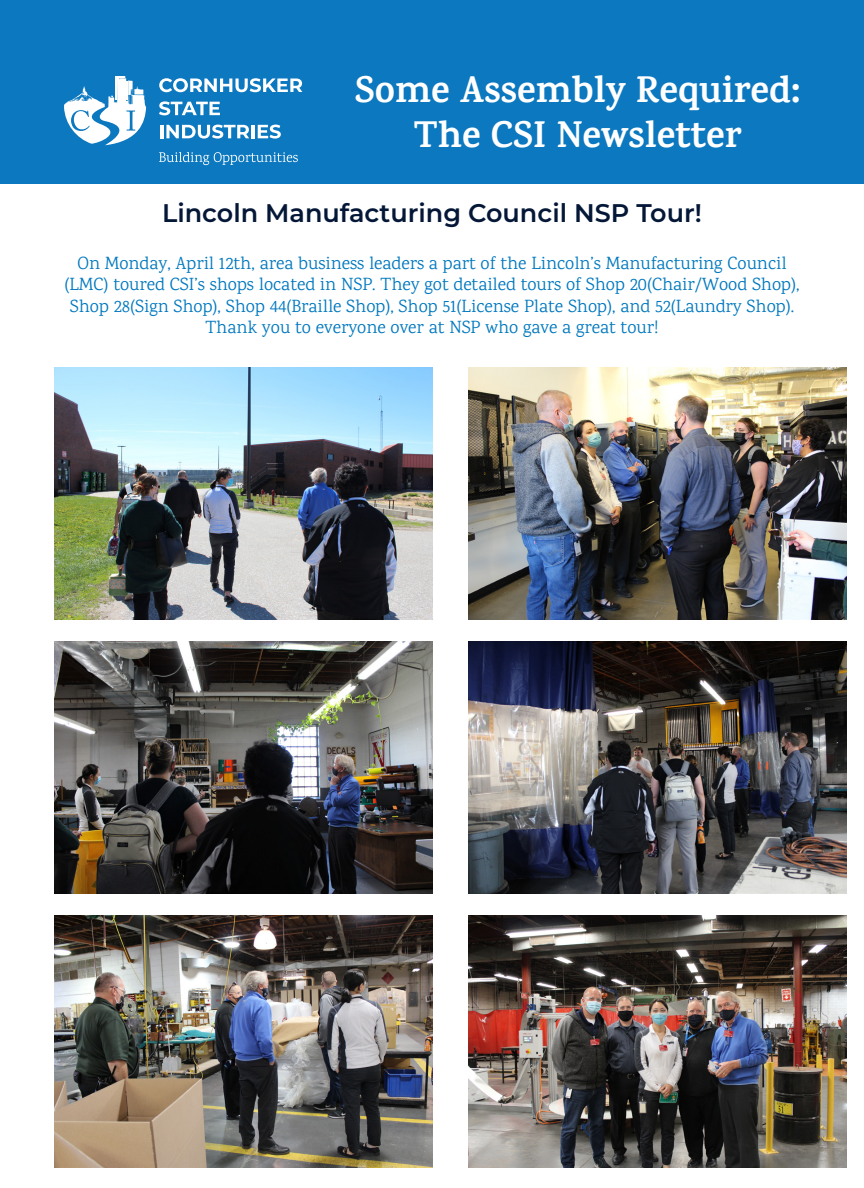
<style>
.page{position:relative;width:864px;height:1188px;background:#fff}
.page>*{position:absolute;margin:0;border:0;box-sizing:border-box;transform-origin:0 0}
.t1{font:700 37.5px "Karma";color:#fff}
.t2{font:600 25.5px "Montserrat";color:#041737}
.t3{font:18px/21.6px "Karma";color:#0078be;text-align:center}
</style>
<div class="page">
<div style="left:0;top:0;width:864px;height:184px;background:#0c78bf"></div>
<svg style="left:64px;top:77px;width:82px;height:68px"></svg>
<svg style="left:159px;top:152px;width:139px;height:13px"></svg>
<svg style="left:159px;top:78px;width:143px;height:14px"></svg>
<svg style="left:159px;top:101px;width:61px;height:14px"></svg>
<svg style="left:160px;top:125px;width:89px;height:14px"></svg>
<hr style="left:251px;top:125px;width:4px;height:13px;background:#fff">
<svg style="left:258px;top:125px;width:23px;height:14px"></svg>
<img style="left:54px;top:367px;width:378px;height:252px">
<img style="left:469px;top:367px;width:378px;height:252px">
<img style="left:54px;top:642px;width:378px;height:252px">
<img style="left:469px;top:642px;width:378px;height:252px">
<img style="left:54px;top:916px;width:378px;height:252px">
<img style="left:469px;top:916px;width:378px;height:252px">
<p class="t1" style="left:355px;top:67px;width:447px">Some Assembly Required:</p>
<p class="t1" style="left:414px;top:112px;width:329px">The CSI Newsletter</p>
<p class="t2" style="left:162px;top:195px;width:541px">Lincoln Manufacturing Council NSP Tour!</p>
<p class="t3" style="left:64px;top:252px;width:737px">On Monday, April 12th, area business leaders a part of the Lincoln’s Manufacturing Council (LMC) toured CSI’s shops located in NSP. They got detailed tours of Shop 20(Chair/Wood Shop), Shop 28(Sign Shop), Shop 44(Braille Shop), Shop 51(License Plate Shop), and 52(Laundry Shop).<br>Thank you to everyone over at NSP who gave a great tour!</p>
</div>
